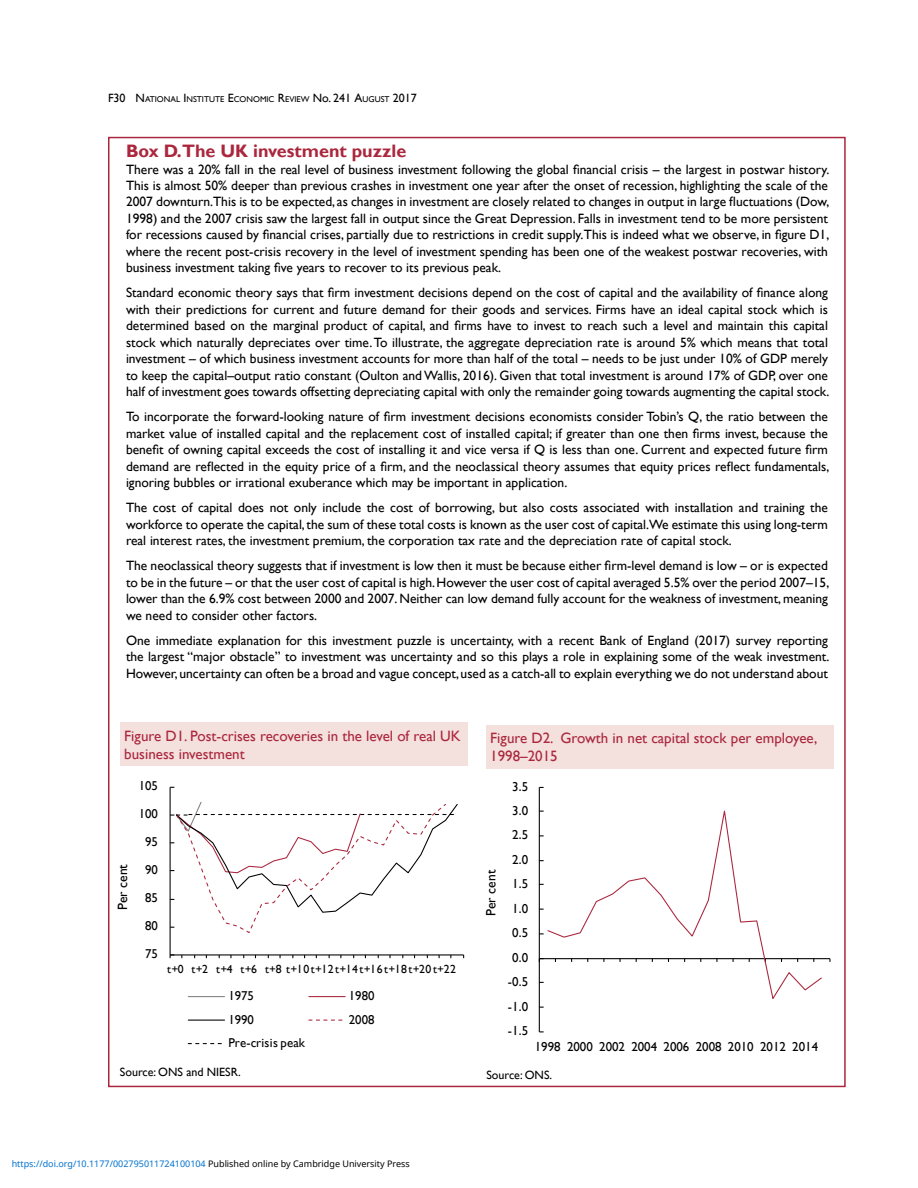
<style>
.page{position:relative;width:918px;height:1188px;background:#fff}
.page>*{position:absolute;margin:0;border:0;box-sizing:border-box;transform-origin:0 0}
.t1{font:700 18px "Gill Sans";color:#aa273d}
.t2{font:15px/18px "Gill Sans";color:#aa273d}
.t3{font:13.5px/16.5px "Gill Sans";color:#000;text-align:justify}
.t4{font:13.5px "Gill Sans";color:#000}
.t5{font:12.9px "Gill Sans";color:#000}
.t6{font:12.75px "Gill Sans";color:#000}
.t7{font:12.75px "Gill Sans";letter-spacing:.02em;color:#000}
.t8{font:12px "Gill Sans";color:#000}
.t9{font:11.7px "Gill Sans";letter-spacing:.045em;color:#000}
.t10{font:9px "Noto Sans";color:#0172cf}
.t11{font:8.4px "Gill Sans";color:#000}
.s1{font-size:12px}
.s2{font-style:inherit}
.s3{color:#000}
</style>
<div class="page">
<div style="left:120px;top:723px;width:348px;height:43px;background:#f4e0dd"></div>
<hr style="left:170px;top:787px;width:1px;height:168px;background:#000">
<hr style="left:170px;top:954px;width:294px;height:1px;background:#000">
<svg style="left:170px;top:801px;width:288px;height:133px"></svg>
<hr style="left:188px;top:996px;width:37px;height:1px;background:#888">
<hr style="left:309px;top:996px;width:36px;height:1px;background:#aa273e">
<hr style="left:188px;top:1020px;width:37px;height:1px;background:#000">
<svg style="left:309px;top:1020px;width:34px;height:1px"></svg>
<svg style="left:188px;top:1043px;width:34px;height:1px"></svg>
<div style="left:486px;top:725px;width:348px;height:44px;background:#f4e0dd"></div>
<hr style="left:539px;top:787px;width:1px;height:245px;background:#000">
<hr style="left:539px;top:958px;width:291px;height:1px;background:#000">
<svg style="left:547px;top:810px;width:276px;height:189px"></svg>
<p class="t11" style="left:108px;top:94px;width:310px"><span class="s1">F30</span> <span class="s1">N</span>ATIONAL <span class="s1">I</span> NSTITUTE <span class="s1">E</span>CONOMIC <span class="s1">R</span>EVIEW <span class="s1">No. 241</span> <span class="s1">A</span><span class="s2">UGUST</span> <span class="s1">2017</span></p>
<h1 class="t1" style="left:126px;top:140px;width:282px">Box D.The UK investment puzzle</h1>
<p class="t3" style="left:126px;top:161px;width:705px">There was a 20% fall in the real level of business investment following the global financial crisis – the largest in postwar history.<br>This is almost 50% deeper than previous crashes in investment one year after the onset of recession, highlighting the scale of the 2007 downturn.This is to be expected, as changes in investment are closely related to changes in output in large fluctuations (Dow, 1998) and the 2007 crisis saw the largest fall in output since the Great Depression. Falls in investment tend to be more persistent for recessions caused by financial crises, partially due to restrictions in credit supply.This is indeed what we observe, in figure D1, where the recent post-crisis recovery in the level of investment spending has been one of the weakest postwar recoveries, with business investment taking five years to recover to its previous peak.</p>
<p class="t3" style="left:126px;top:285px;width:705px">Standard economic theory says that firm investment decisions depend on the cost of capital and the availability of finance along with their predictions for current and future demand for their goods and services. Firms have an ideal capital stock which is determined based on the marginal product of capital, and firms have to invest to reach such a level and maintain this capital stock which naturally depreciates over time. To illustrate, the aggregate depreciation rate is around 5% which means that total investment – of which business investment accounts for more than half of the total – needs to be just under 10% of GDP merely to keep the capital–output ratio constant (Oulton and Wallis, 2016). Given that total investment is around 17% of GDP, over one half of investment goes towards offsetting depreciating capital with only the remainder going towards augmenting the capital stock.</p>
<p class="t3" style="left:126px;top:409px;width:705px">To incorporate the forward-looking nature of firm investment decisions economists consider Tobin’s Q, the ratio between the market value of installed capital and the replacement cost of installed capital; if greater than one then firms invest, because the benefit of owning capital exceeds the cost of installing it and vice versa if Q is less than one. Current and expected future firm demand are reflected in the equity price of a firm, and the neoclassical theory assumes that equity prices reflect fundamentals, ignoring bubbles or irrational exuberance which may be important in application.</p>
<p class="t3" style="left:126px;top:500px;width:704px">The cost of capital does not only include the cost of borrowing, but also costs associated with installation and training the workforce to operate the capital, the sum of these total costs is known as the user cost of capital.We estimate this using long-term real interest rates, the investment premium, the corporation tax rate and the depreciation rate of capital stock.</p>
<p class="t3" style="left:126px;top:558px;width:705px">The neoclassical theory suggests that if investment is low then it must be because either firm-level demand is low – or is expected to be in the future – or that the user cost of capital is high. However the user cost of capital averaged 5.5% over the period 2007–15, lower than the 6.9% cost between 2000 and 2007. Neither can low demand fully account for the weakness of investment, meaning we need to consider other factors.</p>
<p class="t3" style="left:126px;top:632px;width:705px">One immediate explanation for this investment puzzle is uncertainty, with a recent Bank of England (2017) survey reporting the largest “major obstacle” to investment was uncertainty and so this plays a role in explaining some of the weak investment.<br>However, uncertainty can often be a broad and vague concept, used as a catch-all to explain everything we do not understand about</p>
<p class="t2" style="left:124px;top:727px;width:338px">Figure D1. Post-crises recoveries in the level of real UK business investment</p>
<p class="t2" style="left:490px;top:730px;width:329px">Figure D2. Growth in net capital stock per employee,<br>1998–2015</p>
<p class="t6" style="left:139px;top:779px;width:21px">105</p>
<p class="t5" style="left:512px;top:779px;width:18px">3.5</p>
<p class="t6" style="left:139px;top:807px;width:21px">100</p>
<p class="t5" style="left:512px;top:803px;width:18px">3.0</p>
<p class="t6" style="left:145px;top:835px;width:14px">95</p>
<p class="t5" style="left:512px;top:828px;width:18px">2.5</p>
<p class="t4" style="left:115px;top:910px;width:48px;rotate:-90deg">Per cent</p>
<p class="t4" style="left:483px;top:916px;width:48px;rotate:-90deg">Per cent</p>
<p class="t6" style="left:145px;top:863px;width:14px">90</p>
<p class="t6" style="left:145px;top:891px;width:14px">85</p>
<p class="t6" style="left:145px;top:919px;width:14px">80</p>
<p class="t6" style="left:145px;top:947px;width:14px">75</p>
<p class="t9" style="left:167px;top:962px;width:290px">t+0 t+2 t+4 t+6 t+8 t+10t+12t+14t+16t+18t+20t+22</p>
<p class="t6" style="left:228px;top:989px;width:27px">1975</p>
<p class="t6" style="left:349px;top:989px;width:27px">1980</p>
<p class="t6" style="left:228px;top:1012px;width:27px">1990</p>
<p class="t6" style="left:349px;top:1012px;width:27px">2008</p>
<p class="t7" style="left:228px;top:1036px;width:78px">Pre-crisis peak</p>
<p class="t5" style="left:512px;top:852px;width:18px">2.0</p>
<p class="t5" style="left:512px;top:876px;width:18px">1.5</p>
<p class="t5" style="left:512px;top:901px;width:18px">1.0</p>
<p class="t5" style="left:512px;top:925px;width:18px">0.5</p>
<p class="t5" style="left:512px;top:950px;width:18px">0.0</p>
<p class="t5" style="left:508px;top:974px;width:22px">-0.5</p>
<p class="t5" style="left:508px;top:999px;width:22px">-1.0</p>
<p class="t5" style="left:508px;top:1023px;width:22px">-1.5</p>
<p class="t5" style="left:535px;top:1039px;width:285px">1998 2000 2002 2004 2006 2008 2010 2012 2014</p>
<p class="t8" style="left:120px;top:1065px;width:122px">Source: ONS and NIESR.</p>
<p class="t10" style="left:12px;top:1157px;width:400px">https://doi.org/10.1177/002795011724100104 <span class="s3">Published online by Cambridge University Press</span></p>
<p class="t8" style="left:486px;top:1068px;width:67px">Source: ONS.</p>
</div>
